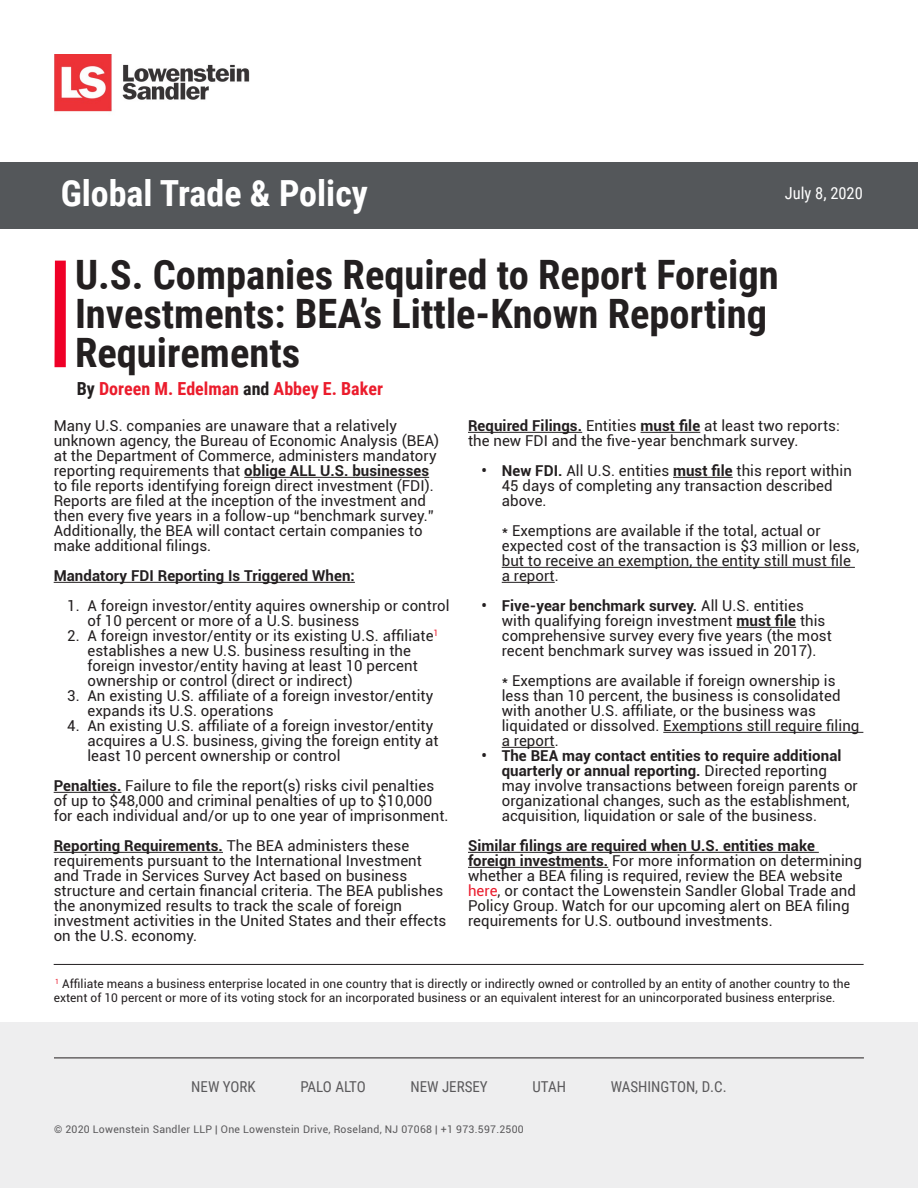
<style>
.page{position:relative;width:918px;height:1188px;background:#fff}
.page>*{position:absolute;margin:0;border:0;box-sizing:border-box;transform-origin:0 0}
.t1{font:700 40.5px/39px "Roboto Condensed";color:#231f20}
.t2{font:700 36px "Roboto Condensed";color:#fff}
.Body{font:700 18px "Roboto Condensed";color:#eb1c2c}
.t3{font:16.5px "Roboto Condensed";color:#fff}
.Body-2{font:15px/15px "Roboto";letter-spacing:.005em;color:#231f20}
.Body-3{font:700 15px "Roboto";letter-spacing:.005em;color:#231f20}
.t4{font:15px "Roboto Condensed";color:#5a595b}
.t5{font:15px "Roboto Condensed";letter-spacing:-.025em;color:#5a595b}
.Body-4{font:12px/13.5px "Roboto";letter-spacing:.005em;color:#231f20}
.t6{font:10.5px "Roboto";letter-spacing:.025em;color:#5a595b}
.s1{color:#231f20}
.s2{font-weight:700}
.s3{color:#ea1c2d}
</style>
<div class="page">
<div style="left:0;top:1022px;width:918px;height:166px;background:#eeeeef"></div>
<hr style="left:54px;top:1058px;width:810px;height:1px;background:#231f20">
<div style="left:0;top:163px;width:918px;height:66px;background:#54575a"></div>
<hr style="left:468px;top:432px;width:114px;height:1px;background:#231f20">
<hr style="left:641px;top:432px;width:59px;height:1px;background:#231f20">
<hr style="left:673px;top:477px;width:60px;height:1px;background:#231f20">
<hr style="left:502px;top:567px;width:353px;height:1px;background:#231f20">
<hr style="left:502px;top:582px;width:53px;height:1px;background:#231f20">
<hr style="left:736px;top:627px;width:60px;height:1px;background:#231f20">
<hr style="left:663px;top:732px;width:200px;height:1px;background:#231f20">
<hr style="left:502px;top:747px;width:53px;height:1px;background:#231f20">
<hr style="left:468px;top:852px;width:351px;height:1px;background:#231f20">
<hr style="left:468px;top:867px;width:140px;height:1px;background:#231f20">
<img style="left:54px;top:54px;width:196px;height:58px">
<hr style="left:244px;top:477px;width:185px;height:1px;background:#231f20">
<hr style="left:54px;top:582px;width:301px;height:1px;background:#231f20">
<hr style="left:54px;top:792px;width:67px;height:1px;background:#231f20">
<hr style="left:54px;top:852px;width:169px;height:1px;background:#231f20">
<div style="left:55px;top:261px;width:11px;height:106px;background:#ef0027"></div>
<hr style="left:54px;top:964px;width:810px;height:1px;background:#231f20">
<p class="t2" style="left:61px;top:168px;width:309px">Global Trade &amp; Policy</p>
<p class="t3" style="left:785px;top:182px;width:80px">July 8, 2020</p>
<p class="t1" style="left:75px;top:253px;width:705px">U.S. Companies Required to Report Foreign<br>Investments: BEA’s Little-Known Reporting<br>Requirements</p>
<p class="Body" style="left:77px;top:376px;width:308px"><span class="s1">By</span> Doreen M. Edelman <span class="s1">and</span> Abbey E. Baker</p>
<p class="Body-2" style="left:54px;top:418px;width:387px">Many U.S. companies are unaware that a relatively unknown agency, the Bureau of Economic Analysis (BEA) at the Department of Commerce, administers mandatory reporting requirements that <span class="s2">oblige ALL U.S. businesses </span>to file reports identifying foreign direct investment (FDI).<br>Reports are filed at the inception of the investment and then every five years in a follow-up “benchmark survey.” Additionally, the BEA will contact certain companies to make additional filings.</p>
<p class="Body-3" style="left:54px;top:565px;width:303px">Mandatory FDI Reporting Is Triggered When:</p>
<p class="Body-2" style="left:87px;top:598px;width:364px;text-indent:-20px">1. A foreign investor/entity aquires ownership or control of 10 percent or more of a U.S. business</p>
<p class="Body-2" style="left:87px;top:628px;width:353px;text-indent:-20px">2. A foreign investor/entity or its existing U.S. affiliate<sup>1 </sup>establishes a new U.S. business resulting in the foreign investor/entity having at least 10 percent ownership or control (direct or indirect)</p>
<p class="Body-2" style="left:87px;top:688px;width:347px;text-indent:-20px">3. An existing U.S. affiliate of a foreign investor/entity expands its U.S. operations</p>
<p class="Body-2" style="left:87px;top:718px;width:353px;text-indent:-20px">4. An existing U.S. affiliate of a foreign investor/entity acquires a U.S. business, giving the foreign entity at least 10 percent ownership or control</p>
<p class="Body-2" style="left:54px;top:778px;width:396px"><span class="s2">Penalties.</span> Failure to file the report(s) risks civil penalties of up to $48,000 and criminal penalties of up to $10,000 for each individual and/or up to one year of imprisonment.</p>
<p class="Body-2" style="left:54px;top:838px;width:394px"><span class="s2">Reporting Requirements.</span> The BEA administers these requirements pursuant to the International Investment and Trade in Services Survey Act based on business structure and certain financial criteria. The BEA publishes the anonymized results to track the scale of foreign investment activities in the United States and their effects on the U.S. economy.</p>
<p class="Body-2" style="left:468px;top:418px;width:373px"><span class="s2">Required Filings.</span> Entities <span class="s2">must file</span> at least two reports: the new FDI and the five-year benchmark survey.</p>
<p class="Body-2" style="left:502px;top:463px;width:352px;text-indent:-20px"><span class="s2">• New FDI.</span> All U.S. entities <span class="s2">must file</span> this report within<br>45 days of completing any transaction described above.</p>
<p class="Body-2" style="left:502px;top:523px;width:359px">* Exemptions are available if the total, actual or expected cost of the transaction is $3 million or less, but to receive an exemption, the entity still must file a report.</p>
<p class="Body-2" style="left:502px;top:598px;width:332px;text-indent:-20px"><span class="s2">• Five-year benchmark survey.</span> All U.S. entities with qualifying foreign investment <span class="s2">must file</span> this comprehensive survey every five years (the most recent benchmark survey was issued in 2017).</p>
<p class="Body-2" style="left:502px;top:673px;width:359px">* Exemptions are available if foreign ownership is less than 10 percent, the business is consolidated with another U.S. affiliate, or the business was liquidated or dissolved. Exemptions still require filing a report.</p>
<p class="Body-2" style="left:502px;top:748px;width:358px;text-indent:-20px"><span class="s2">• The BEA may contact entities to require additional quarterly or annual reporting.</span> Directed reporting may involve transactions between foreign parents or organizational changes, such as the establishment, acquisition, liquidation or sale of the business.</p>
<p class="Body-2" style="left:468px;top:838px;width:396px"><span class="s2">Similar filings are required when U.S. entities make foreign investments.</span> For more information on determining whether a BEA filing is required, review the BEA website <span class="s3">here</span>, or contact the Lowenstein Sandler Global Trade and Policy Group. Watch for our upcoming alert on BEA filing requirements for U.S. outbound investments.</p>
<p class="Body-4" style="left:54px;top:977px;width:798px"><sup>1</sup> Affiliate means a business enterprise located in one country that is directly or indirectly owned or controlled by an entity of another country to the extent of 10 percent or more of its voting stock for an incorporated business or an equivalent interest for an unincorporated business enterprise.</p>
<p class="t4" style="left:191px;top:1076px;width:66px">NEW YORK</p>
<p class="t5" style="left:300px;top:1076px;width:67px">PALO ALTO</p>
<p class="t4" style="left:410px;top:1076px;width:79px">NEW JERSEY</p>
<p class="t4" style="left:532px;top:1076px;width:35px">UTAH</p>
<p class="t4" style="left:611px;top:1076px;width:117px">WASHINGTON, D.C.</p>
<p class="t6" style="left:54px;top:1122px;width:471px">© 2020 Lowenstein Sandler LLP | One Lowenstein Drive, Roseland, NJ 07068 | +1 973.597.2500</p>
</div>
